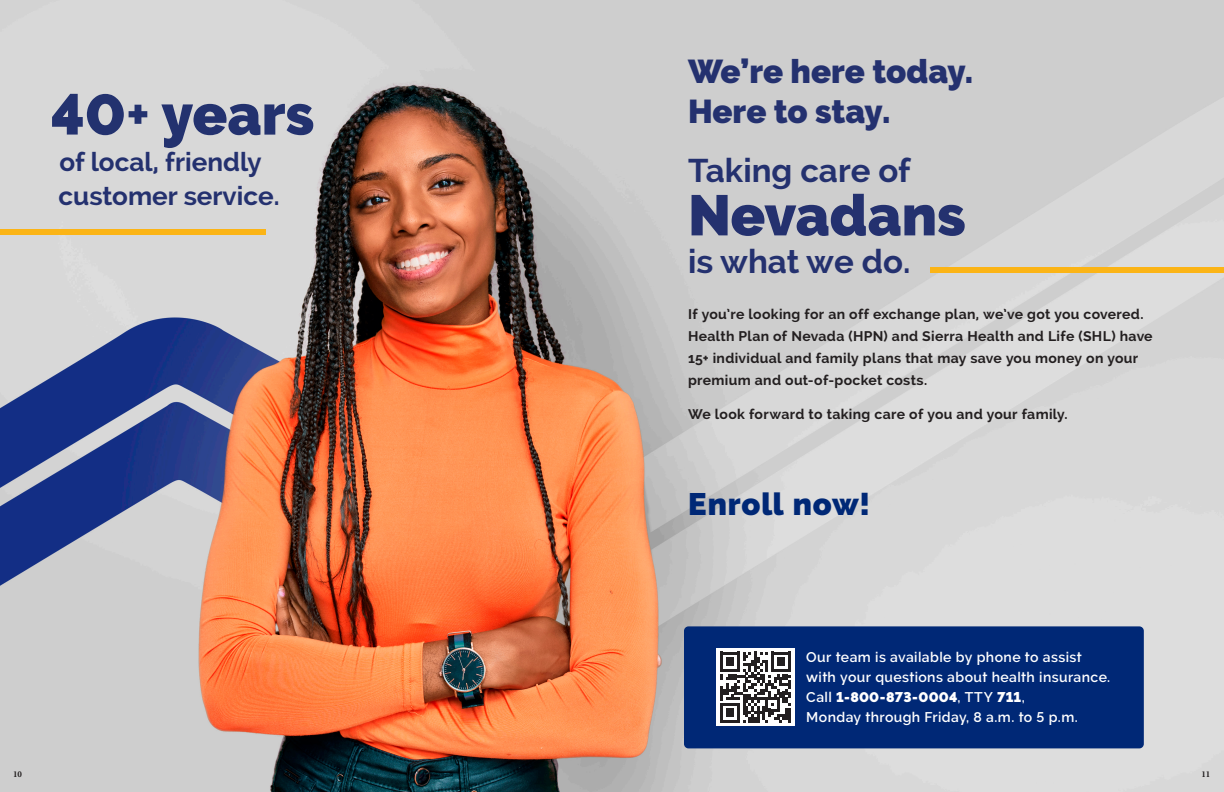
<style>
.page{position:relative;width:1224px;height:792px;background:#fff}
.page>*{position:absolute;margin:0;border:0;box-sizing:border-box;transform-origin:0 0}
.t1{font:900 57.4px "Raleway";color:#23326f}
.Super_Headers{font:900 57px "Raleway";color:#24316f}
.Super_Headers-2{font:900 33px/39.6px "Raleway";color:#24316f}
.Super_Headers-3{font:700 33px "Raleway";color:#24316f}
.t2{font:900 31px "Raleway";letter-spacing:.03em;color:#002876}
.t3{font:700 26.1px "Raleway";color:#24316f}
.t4{font:700 14px/22px "Raleway";letter-spacing:.02em;color:#231f20}
.t5{font:600 14px/20px "Raleway";letter-spacing:.03em;color:#fff}
.t6{font:700 9px "Minion Pro";color:#231f20}
.s1{font-weight:700}
.s2{font-weight:900}
</style>
<div class="page">
<img style="left:0;top:0;width:1224px;height:792px">
<div style="left:930px;top:268px;width:294px;height:5px;background:#fbb416"></div>
<div style="left:0;top:229px;width:265px;height:6px;background:#fbb416"></div>
<div style="left:684px;top:626px;width:460px;height:122px;background:#002876;border-radius:4px"></div>
<div style="left:716px;top:649px;width:79px;height:77px;background:#fff"></div>
<svg style="left:720px;top:652px;width:71px;height:71px"></svg>
<p class="t1" style="left:51px;top:81px;width:265px">40<span class="s1">+</span> years</p>
<p class="t3" style="left:59px;top:147px;width:204px">of local, friendly</p>
<p class="t3" style="left:58px;top:181px;width:223px">customer service.</p>
<p class="Super_Headers-2" style="left:688px;top:52px;width:287px">We’re here today.<br>Here to stay.</p>
<p class="Super_Headers-3" style="left:688px;top:152px;width:224px">Taking care of</p>
<p class="Super_Headers" style="left:688px;top:182px;width:279px">Nevadans</p>
<p class="Super_Headers-3" style="left:688px;top:243px;width:224px">is what we do.</p>
<p class="t4" style="left:688px;top:303px;width:466px">If you’re looking for an off exchange plan, we’ve got you covered.<br>Health Plan of Nevada (HPN) and Sierra Health and Life (SHL) have 15+ individual and family plans that may save you money on your premium and out-of-pocket costs.</p>
<p class="t4" style="left:688px;top:404px;width:381px">We look forward to taking care of you and your family.</p>
<p class="t2" style="left:688px;top:486px;width:184px">Enroll now!</p>
<p class="t5" style="left:806px;top:648px;width:305px">Our team is available by phone to assist with your questions about health insurance.<br>Call <span class="s2">1-800-873-0004</span>, TTY <span class="s2">711</span>,<br>Monday through Friday, 8 a.m. to 5 p.m.</p>
<p class="t6" style="left:13px;top:768px;width:10px">10</p>
<p class="t6" style="left:1202px;top:768px;width:10px">11</p>
</div>
